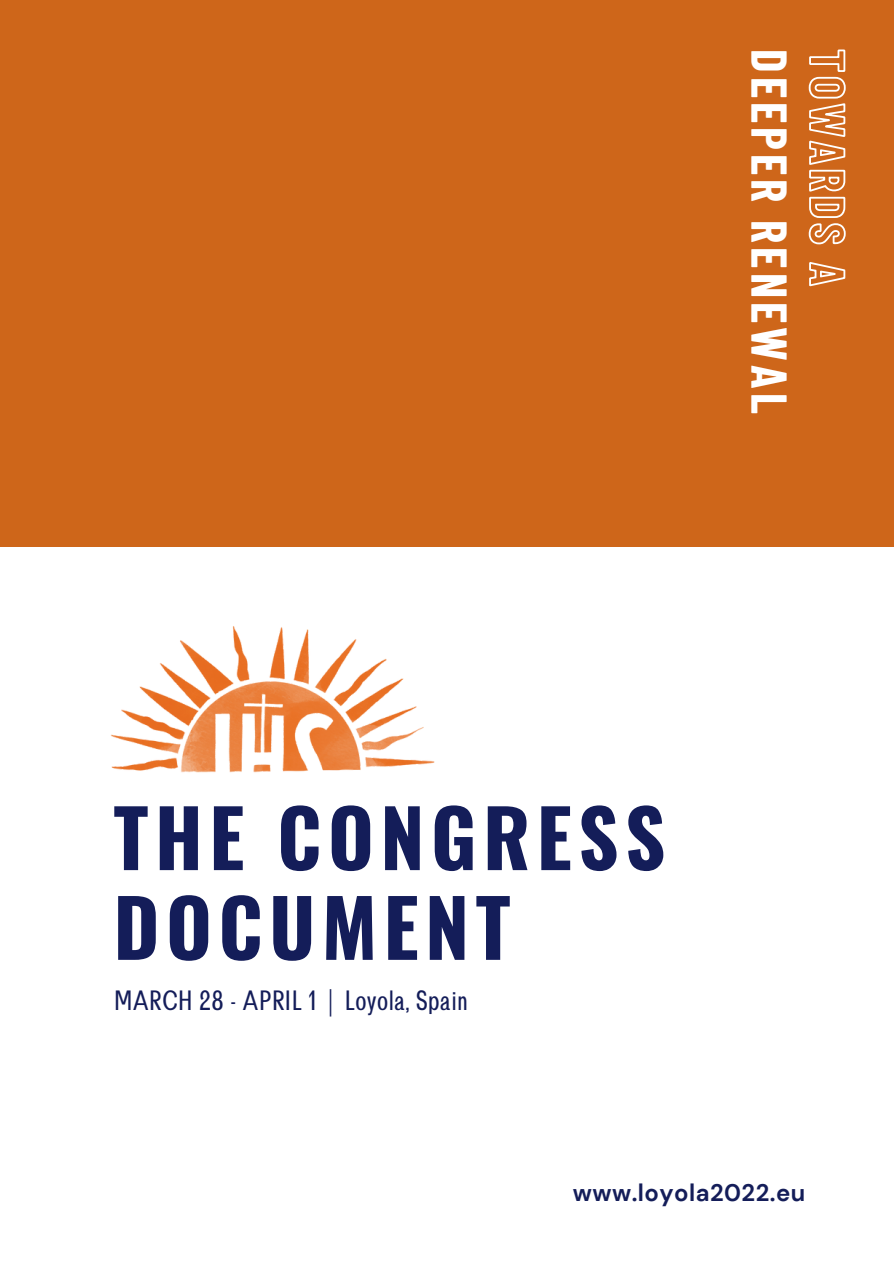
<style>
.page{position:relative;width:894px;height:1264px;background:#fff}
.page>*{position:absolute;margin:0;border:0;box-sizing:border-box;transform-origin:0 0}
.t1{font:700 78.75px "Oswald";letter-spacing:.08em;color:#141d59}
.t2{font:700 49.05px "Barlow Condensed";letter-spacing:.08em;color:#fff}
.t3{font:26.7px "Brendon";color:#141d59}
.t4{font:700 23.85px "DM Sans";letter-spacing:.02em;color:#141d59}
</style>
<div class="page">
<div style="left:0;top:0;width:893px;height:547px;background:#ce661a"></div>
<img style="left:110px;top:626px;width:325px;height:147px">
<svg style="left:808px;top:49px;width:38px;height:238px"></svg>
<p class="t2" style="left:800px;top:49px;width:365px;rotate:90deg">DEEPER RENEWAL</p>
<p class="t1" style="left:113px;top:776px;width:553px">THE CONGRESS</p>
<p class="t1" style="left:113px;top:865px;width:398px">DOCUMENT</p>
<p class="t3" style="left:113px;top:984px;width:355px">MARCH 28 - APRIL 1 | Loyola, Spain</p>
<p class="t4" style="left:572px;top:1176px;width:234px">www.loyola2022.eu</p>
</div>
